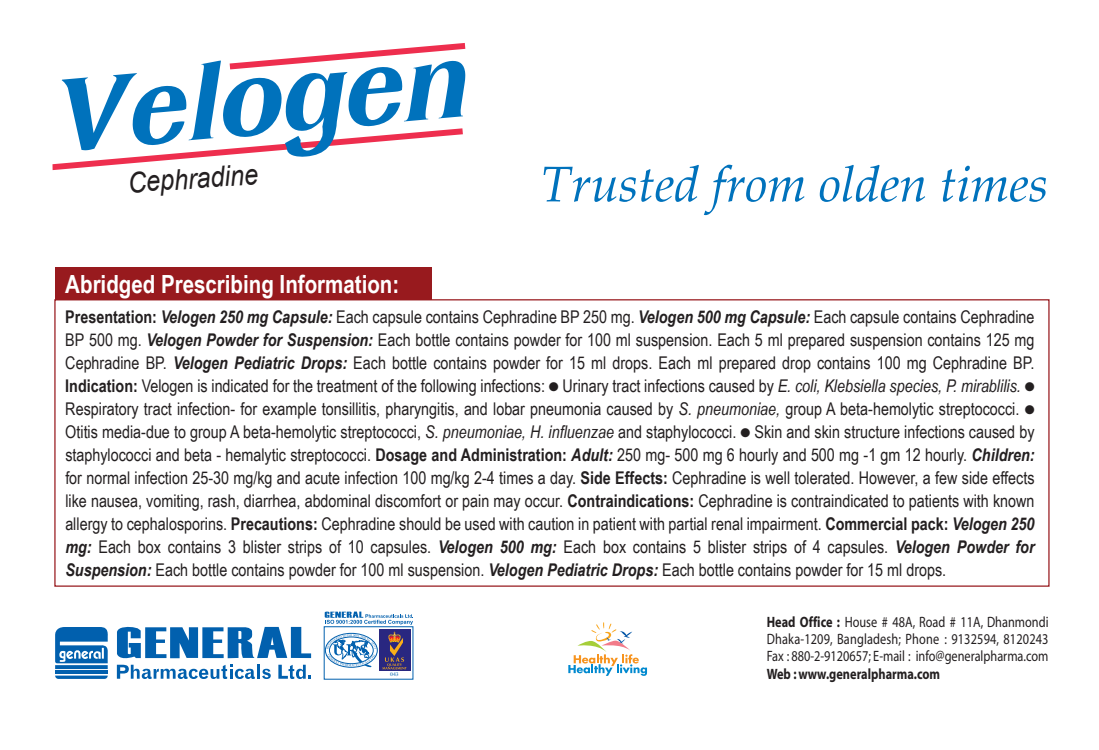
<style>
.page{position:relative;width:1099px;height:750px;background:#fff}
.page>*{position:absolute;margin:0;border:0;box-sizing:border-box;transform-origin:0 0}
.t1{font:italic 50px "Palatino";color:#0072bc}
.t2{font:italic 28.5px "Arial";color:#231f20;scale:.89 1}
.t3{font:700 25px "Arial Narrow";color:#fff}
.t4{font:17.5px/23px "Arial Narrow";color:#231f20;text-align:justify}
.t5{font:15px/17.2px "Myriad";color:#231f20;text-align:justify;scale:.82 1}
.t6{font:700 15px "Myriad";color:#231f20;scale:.82 1}
.t7{font:5.25px "Times New Roman";color:#0160ae;scale:1.07 1}
.s1{font-weight:700}
.s2{font-weight:700;font-style:italic}
.s3{font-style:italic}
</style>
<div class="page">
<svg style="left:52px;top:43px;width:413px;height:127px"></svg>
<div style="left:55px;top:267px;width:376px;height:33px;background:#981a1e"></div>
<svg style="left:568px;top:622px;width:79px;height:53px"></svg>
<svg style="left:117px;top:626px;width:194px;height:52px"></svg>
<svg style="left:55px;top:665px;width:53px;height:3px"></svg>
<hr style="left:55px;top:670px;width:53px;height:4px;background:#0160ae">
<svg style="left:55px;top:675px;width:53px;height:3px"></svg>
<svg style="left:55px;top:627px;width:53px;height:36px;background:#3c85c0"></svg>
<div style="left:325px;top:632px;width:52px;height:35px;border:1px solid #0160ae;border-radius:50%"></div>
<svg style="left:326px;top:634px;width:50px;height:32px"></svg>
<div style="left:378px;top:629px;width:32px;height:41px;background:#292780"></div>
<svg style="left:382px;top:631px;width:24px;height:38px"></svg>
<svg style="left:325px;top:611px;width:88px;height:13px"></svg>
<h2 class="t2" style="left:127px;top:164px;width:148px;rotate:-4deg">Cephradine</h2>
<h1 class="t1" style="left:541px;top:154px;width:509px">Trusted from olden times</h1>
<h3 class="t3" style="left:65px;top:265px;width:335px">Abridged Prescribing Information:</h3>
<p class="t4" style="left:65px;top:304px;width:970px"><span class="s1">Presentation:</span> <span class="s2">Velogen 250 mg Capsule:</span> Each capsule contains Cephradine BP 250 mg. <span class="s2">Velogen 500 mg Capsule:</span> Each capsule contains Cephradine BP 500 mg. <span class="s2">Velogen Powder for Suspension:</span> Each bottle contains powder for 100 ml suspension. Each 5 ml prepared suspension contains 125 mg Cephradine BP. <span class="s2">Velogen Pediatric Drops:</span> Each bottle contains powder for 15 ml drops. Each ml prepared drop contains 100 mg Cephradine BP.<br><span class="s1">Indication:</span> Velogen is indicated for the treatment of the following infections: ● Urinary tract infections caused by <span class="s3">E. coli, Klebsiella species, P. mirablilis.</span> ● Respiratory tract infection- for example tonsillitis, pharyngitis, and lobar pneumonia caused by <span class="s3">S. pneumoniae,</span> group A beta-hemolytic streptococci. ● Otitis media-due to group A beta-hemolytic streptococci, <span class="s3">S. pneumoniae, H. influenzae</span> and staphylococci. ● Skin and skin structure infections caused by staphylococci and beta - hemalytic streptococci. <span class="s1">Dosage and Administration:</span> <span class="s2">Adult:</span> 250 mg- 500 mg 6 hourly and 500 mg -1 gm 12 hourly. <span class="s2">Children: </span>for normal infection 25-30 mg/kg and acute infection 100 mg/kg 2-4 times a day. <span class="s1">Side Effects:</span> Cephradine is well tolerated. However, a few side effects like nausea, vomiting, rash, diarrhea, abdominal discomfort or pain may occur. <span class="s1">Contraindications:</span> Cephradine is contraindicated to patients with known allergy to cephalosporins. <span class="s1">Precautions:</span> Cephradine should be used with caution in patient with partial renal impairment. <span class="s1">Commercial pack:</span> <span class="s2">Velogen 250 mg:</span> Each box contains 3 blister strips of 10 capsules. <span class="s2">Velogen 500 mg:</span> Each box contains 5 blister strips of 4 capsules. <span class="s2">Velogen Powder for Suspension:</span> Each bottle contains powder for 100 ml suspension. <span class="s2">Velogen Pediatric Drops:</span> Each bottle contains powder for 15 ml drops.</p>
<p class="t7" style="left:390px;top:670px;width:10px">043</p>
<p class="t5" style="left:766px;top:613px;width:345px"><span class="s1">Head Office :</span> House # 48A, Road # 11A, Dhanmondi Dhaka-1209, Bangladesh; Phone : 9132594, 8120243<br>Fax : 880-2-9120657; E-mail : info@generalpharma.com</p>
<p class="t6" style="left:766px;top:665px;width:213px">Web : www.generalpharma.com</p>
</div>
